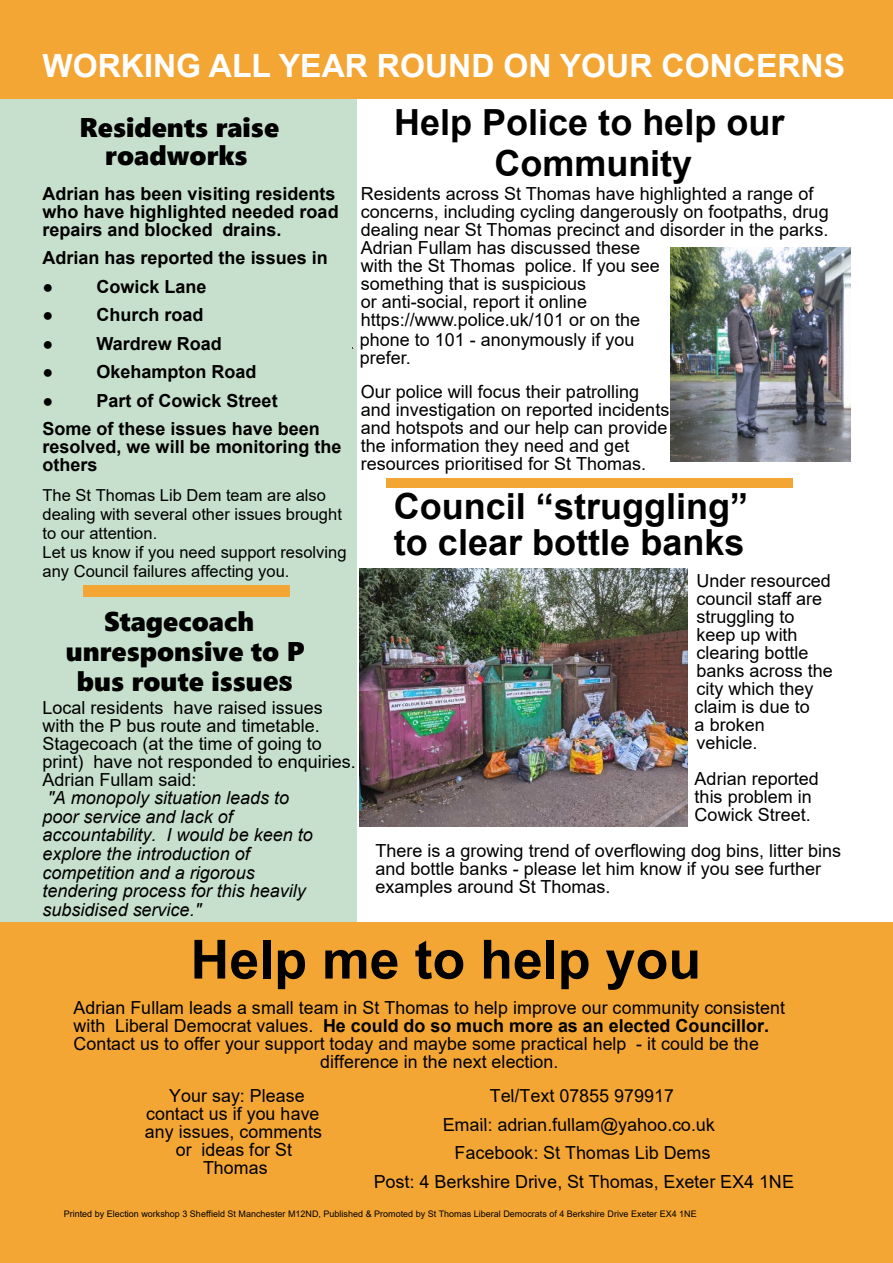
<style>
.page{position:relative;width:893px;height:1263px;background:#fff}
.page>*{position:absolute;margin:0;border:0;box-sizing:border-box;transform-origin:0 0}
.t1{font:700 54px "Arial";color:#000}
.t2{font:700 36px/40.8px "Arial";color:#000;text-align:center}
.t3{font:700 32.1px "Arial";color:#fff}
.t4{font:27px/28.8px "Segoe UI Black";color:#000;text-align:center}
.t5{font:18px/18px "Arial";color:#000}
.t6{font:700 18px/18px "Arial";color:#000}
.t7{font:italic 18px/18.6px "Arial";color:#000}
.t8{font:16.5px/18.9px "Arial";color:#000}
.t9{font:9px "Arial";color:#000}
.s1{font-family:"Accord Heavy SF Bold"}
.s2{font-weight:400}
</style>
<div class="page">
<div style="left:0;top:96px;width:357px;height:837px;background:#c7e0cd"></div>
<div style="left:0;top:922px;width:893px;height:341px;background:#f4a634"></div>
<div style="left:0;top:0;width:893px;height:99px;background:#f4a634"></div>
<img style="left:359px;top:569px;width:328px;height:257px">
<div style="left:386px;top:478px;width:406px;height:10px;background:#f4a634"></div>
<img style="left:671px;top:247px;width:179px;height:215px">
<div style="left:83px;top:585px;width:207px;height:11px;background:#f4a634"></div>
<h3 class="t3" style="left:43px;top:53px;width:804px">WORKING ALL YEAR ROUND ON YOUR CONCERNS</h3>
<h3 class="t4" style="left:80px;top:115px;width:201px">Residents raise roadworks</h3>
<p class="t6" style="left:43px;top:186px;width:298px">Adrian has been visiting residents who have highlighted needed road repairs and blocked drains.</p>
<p class="t6" style="left:43px;top:251px;width:287px">Adrian has reported the issues in</p>
<p class="t6" style="left:43px;top:279px;width:166px">● Cowick Lane</p>
<p class="t6" style="left:43px;top:308px;width:163px">● Church road</p>
<p class="t6" style="left:43px;top:336px;width:181px">● Wardrew Road</p>
<p class="t6" style="left:43px;top:365px;width:216px">● Okehampton Road</p>
<p class="t6" style="left:43px;top:388px;width:279px;line-height:28.5px">● Part of Cowick Street<br>Some of these issues have been</p>
<p class="t6" style="left:43px;top:440px;width:301px">resolved, we will be monitoring the others</p>
<h2 class="t2" style="left:394px;top:105px;width:392px">Help Police to help our<br>Community</h2>
<p class="t5" style="left:361px;top:186px;width:469px">Residents across St Thomas have highlighted a range of concerns, including cycling dangerously on footpaths, drug dealing near St Thomas precinct and disorder in the parks.<br>Adrian Fullam has discussed these<br>with the St Thomas police. If you see<br>something that is suspicious<br>or anti-social, report it online<br>https://www.police.uk/101 or on the</p>
<p class="t5" style="left:360px;top:332px;width:276px">phone to 101 - anonymously if you prefer.</p>
<p class="t5" style="left:361px;top:384px;width:310px">Our police will focus their patrolling and investigation on reported incidents and hotspots and our help can provide the information they need and get resources prioritised for St Thomas.</p>
<p class="t8" style="left:43px;top:487px;width:305px">The St Thomas Lib Dem team are also dealing with several other issues brought to our attention.<br>Let us know if you need support resolving any Council failures affecting you.</p>
<h3 class="t4" style="left:104px;top:609px;width:151px">Stagecoach</h3>
<h3 class="t4" style="left:66px;top:640px;width:240px">unresponsive to P</h3>
<h3 class="t4" style="left:77px;top:669px;width:217px">bus route issu<span class="s1">es</span></h3>
<p class="t5" style="left:43px;top:700px;width:315px">Local residents have raised issues with the P bus route and timetable.<br>Stagecoach (at the time of going to print) have not responded to enquiries.<br>Adrian Fullam said:</p>
<p class="t7" style="left:43px;top:790px;width:272px">"A monopoly situation leads to poor service and lack of accountability. I would be keen to explore the introduction of competition and a rigorous tendering process for this heavily subsidised service."</p>
<h2 class="t2" style="left:394px;top:492px;width:356px;line-height:36px;text-align:left">Council “struggling” to clear bottle banks</h2>
<p class="t5" style="left:695px;top:573px;width:140px">Under resourced council staff are struggling to keep up with clearing bottle banks across the city which they claim is due to<br>a broken<br>vehicle.</p>
<p class="t5" style="left:695px;top:771px;width:126px">Adrian reported this problem in<br>Cowick Street.</p>
<p class="t5" style="left:375px;top:843px;width:467px">There is a growing trend of overflowing dog bins, litter bins and bottle banks - please let him know if you see further examples around St Thomas.</p>
<h1 class="t1" style="left:191px;top:939px;width:512px">Help me to help you</h1>
<p class="t5" style="left:74px;top:1000px;width:713px">Adrian Fullam leads a small team in St Thomas to help improve our community consistent</p>
<p class="t6" style="left:74px;top:1018px;width:697px"><span class="s2">with Liberal Democrat values.</span> He could do so much more as an elected Councillor.</p>
<p class="t5" style="left:74px;top:1036px;width:687px">Contact us to offer your support today and maybe some practical help - it could be the</p>
<p class="t5" style="left:320px;top:1054px;width:240px">difference in the next election.</p>
<p class="t5" style="left:145px;top:1088px;width:179px;text-align:center">Your say: Please contact us if you have any issues, comments or ideas for St<br>Thomas</p>
<p class="t5" style="left:374px;top:1083px;width:422px;line-height:28.5px;text-align:center">Tel/Text 07855 979917<br>Email: adrian.fullam@yahoo.co.uk<br>Facebook: St Thomas Lib Dems<br>Post: 4 Berkshire Drive, St Thomas, Exeter EX4 1NE</p>
<p class="t9" style="left:64px;top:1210px;width:634px">Printed by Election workshop 3 Sheffield St Manchester M12ND, Published &amp; Promoted by St Thomas Liberal Democrats of 4 Berkshire Drive Exeter EX4 1NE</p>
</div>
